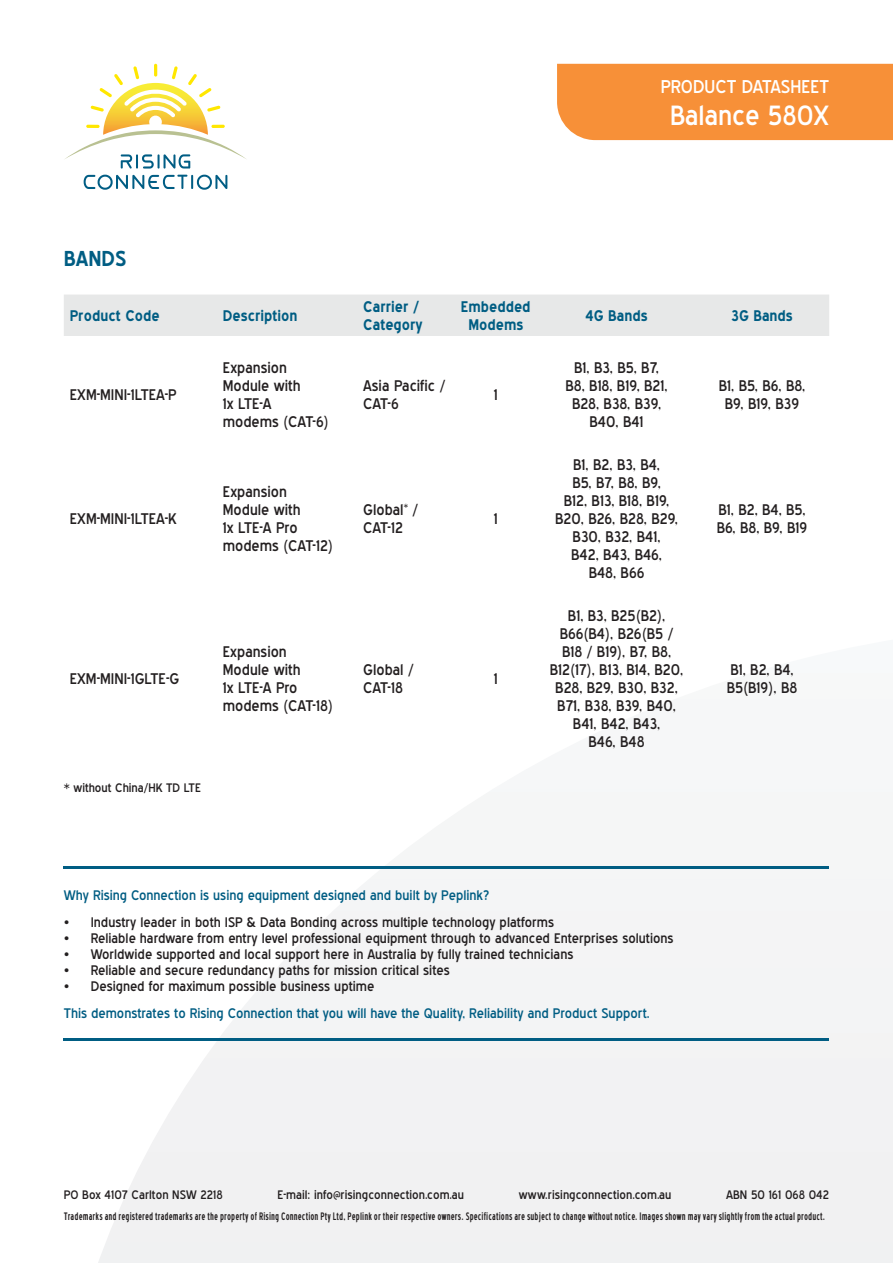
<style>
.page{position:relative;width:893px;height:1263px;background:#fff}
.page>*{position:absolute;margin:0;border:0;box-sizing:border-box;transform-origin:0 0}
.t1{font:27px "Blue Highway";color:#fff}
.t2{font:700 21px "Blue Highway";color:#005d83}
.t3{font:18px "Blue Highway";color:#fff}
.t4{font:15px/18px "Blue Highway";color:#231f20}
.t5{font:700 15px/18px "Blue Highway";color:#005d83}
.t6{font:13.5px "Blue Highway";color:#231f20}
.t7{font:13.5px "Blue Highway";color:#005d83}
.t8{font:12px "Blue Highway";letter-spacing:.005em;color:#231f20}
.t9{font:10.5px "Blue Highway Condensed";letter-spacing:.01em;color:#231f20}
</style>
<div class="page">
<svg style="left:94px;top:866px;width:799px;height:397px"></svg>
<div style="left:557px;top:64px;width:336px;height:76px;background:#f79038"></div>
<svg style="left:65px;top:64px;width:181px;height:126px"></svg>
<div style="left:64px;top:295px;width:765px;height:41px;background:#e7e8e8"></div>
<hr style="left:64px;top:867px;width:765px;height:2px;background:#005d83">
<hr style="left:64px;top:1039px;width:765px;height:2px;background:#005d83">
<h2 class="t2" style="left:64px;top:246px;width:64px">BANDS</h2>
<p class="t3" style="left:661px;top:75px;width:170px">PRODUCT DATASHEET</p>
<h1 class="t1" style="left:670px;top:99px;width:161px">Balance 580X</h1>
<p class="t5" style="left:70px;top:307px;width:91px">Product Code</p>
<p class="t5" style="left:223px;top:307px;width:76px">Description</p>
<p class="t5" style="left:363px;top:298px;width:61px">Carrier /<br>Category</p>
<p class="t5" style="left:461px;top:298px;width:71px;text-align:center">Embedded<br>Modems</p>
<p class="t5" style="left:585px;top:307px;width:64px">4G Bands</p>
<p class="t5" style="left:731px;top:307px;width:63px">3G Bands</p>
<p class="t4" style="left:70px;top:385px;width:108px">EXM-MINI-1LTEA-P</p>
<p class="t4" style="left:70px;top:509px;width:108px">EXM-MINI-1LTEA-K</p>
<p class="t4" style="left:223px;top:358px;width:107px">Expansion<br>Module with<br>1x LTE-A modems (CAT-6)</p>
<p class="t4" style="left:223px;top:482px;width:112px">Expansion<br>Module with<br>1x LTE-A Pro modems (CAT-12)</p>
<p class="t4" style="left:363px;top:376px;width:84px">Asia Pacific /<br>CAT-6</p>
<p class="t4" style="left:494px;top:385px;width:5px">1</p>
<p class="t4" style="left:363px;top:500px;width:57px">Global<sup>*</sup> /<br>CAT-12</p>
<p class="t4" style="left:494px;top:509px;width:5px">1</p>
<p class="t4" style="left:70px;top:669px;width:111px">EXM-MINI-1GLTE-G</p>
<p class="t4" style="left:223px;top:642px;width:112px">Expansion<br>Module with<br>1x LTE-A Pro modems (CAT-18)</p>
<p class="t8" style="left:64px;top:780px;width:139px">* without China/HK TD LTE</p>
<p class="t4" style="left:363px;top:660px;width:52px">Global /<br>CAT-18</p>
<p class="t4" style="left:494px;top:669px;width:5px">1</p>
<p class="t4" style="left:566px;top:358px;width:104px;text-align:center">B1, B3, B5, B7,<br>B8, B18, B19, B21,<br>B28, B38, B39,<br>B40, B41</p>
<p class="t4" style="left:555px;top:455px;width:124px;text-align:center">B1, B2, B3, B4,<br>B5, B7, B8, B9,<br>B12, B13, B18, B19,<br>B20, B26, B28, B29,<br>B30, B32, B41,<br>B42, B43, B46,<br>B48, B66</p>
<p class="t4" style="left:550px;top:606px;width:135px;text-align:center">B1, B3, B25(B2),<br>B66(B4), B26(B5 /<br>B18 / B19), B7, B8,<br>B12(17), B13, B14, B20,<br>B28, B29, B30, B32,<br>B71, B38, B39, B40,<br>B41, B42, B43,<br>B46, B48</p>
<p class="t4" style="left:719px;top:376px;width:88px;text-align:center">B1, B5, B6, B8,<br>B9, B19, B39</p>
<p class="t4" style="left:717px;top:500px;width:92px">B1, B2, B4, B5,<br>B6, B8, B9, B19</p>
<p class="t4" style="left:727px;top:660px;width:72px">B1, B2, B4,<br>B5(B19), B8</p>
<p class="t7" style="left:64px;top:887px;width:427px">Why Rising Connection is using equipment designed and built by Peplink?</p>
<p class="t6" style="left:64px;top:914px;width:492px">• Industry leader in both ISP &amp; Data Bonding across multiple technology platforms</p>
<p class="t6" style="left:64px;top:930px;width:611px">• Reliable hardware from entry level professional equipment through to advanced Enterprises solutions</p>
<p class="t6" style="left:64px;top:946px;width:511px">• Worldwide supported and local support here in Australia by fully trained technicians</p>
<p class="t6" style="left:64px;top:962px;width:388px">• Reliable and secure redundancy paths for mission critical sites</p>
<p class="t6" style="left:64px;top:978px;width:312px">• Designed for maximum possible business uptime</p>
<p class="t7" style="left:64px;top:1005px;width:587px">This demonstrates to Rising Connection that you will have the Quality, Reliability and Product Support.</p>
<p class="t8" style="left:64px;top:1187px;width:160px">PO Box 4107 Carlton NSW 2218</p>
<p class="t8" style="left:277px;top:1187px;width:188px">E-mail: info@risingconnection.com.au</p>
<p class="t8" style="left:519px;top:1187px;width:154px">www.risingconnection.com.au</p>
<p class="t8" style="left:726px;top:1187px;width:105px">ABN 50 161 068 042</p>
<p class="t9" style="left:64px;top:1210px;width:763px">Trademarks and registered trademarks are the property of Rising Connection Pty Ltd, Peplink or their respective owners. Specifications are subject to change without notice. Images shown may vary slightly from the actual product.</p>
</div>
